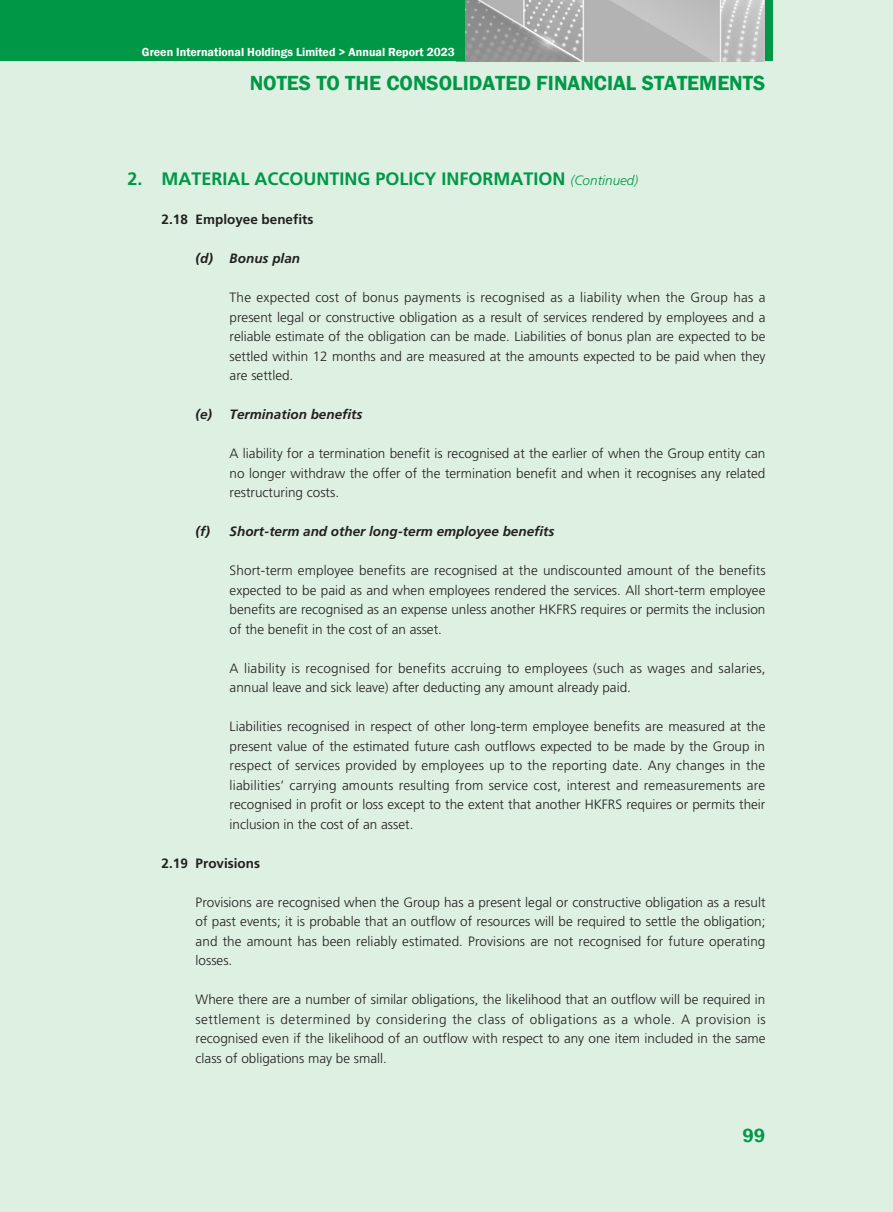
<style>
.page{position:relative;width:893px;height:1212px;background:#ddf0e2}
.page>*{position:absolute;margin:0;border:0;box-sizing:border-box;transform-origin:0 0}
.t1{font:600 21px "Franklin Gothic";color:#009847}
.t2{font:600 19.5px "Franklin Gothic";color:#009847}
.t3{font:700 18px "Frutiger LT Std";color:#009847}
.t4{font:300 13.5px/19.5px "Frutiger LT Std";color:#231f20;text-align:justify}
.t5{font:300 13.5px/19.5px "Frutiger LT Std";letter-spacing:.02em;color:#231f20}
.t6{font:italic 700 13.5px "Frutiger LT Std";color:#231f20}
.t7{font:700 13.5px "Frutiger LT Std";color:#231f20}
.t8{font:600 12px "Franklin Gothic";color:#fff}
.s1{font-weight:300;font-style:italic;font-size:13.5px}
</style>
<div class="page">
<img style="left:465px;top:0;width:300px;height:61px">
<div style="left:0;top:0;width:465px;height:61px;background:#009847"></div>
<div style="left:765px;top:0;width:7px;height:61px;background:#009847"></div>
<p class="t8" style="left:142px;top:45px;width:314px">Green International Holdings Limited &gt; Annual Report 2023</p>
<h1 class="t1" style="left:250px;top:70px;width:517px">NOTES TO THE CONSOLIDATED FINANCIAL STATEMENTS</h1>
<h3 class="t3" style="left:128px;top:168px;width:512px">2. MATERIAL ACCOUNTING POLICY INFORMATION <span class="s1">(Continued)</span></h3>
<p class="t7" style="left:162px;top:211px;width:153px">2.18 Employee benefits</p>
<p class="t6" style="left:196px;top:250px;width:106px">(d) Bonus plan</p>
<p class="t4" style="left:230px;top:288px;width:537px">The expected cost of bonus payments is recognised as a liability when the Group has a present legal or constructive obligation as a result of services rendered by employees and a reliable estimate of the obligation can be made. Liabilities of bonus plan are expected to be settled within 12 months and are measured at the amounts expected to be paid when they are settled.</p>
<p class="t6" style="left:196px;top:406px;width:168px">(e) Termination benefits</p>
<p class="t4" style="left:230px;top:444px;width:537px">A liability for a termination benefit is recognised at the earlier of when the Group entity can no longer withdraw the offer of the termination benefit and when it recognises any related restructuring costs.</p>
<p class="t6" style="left:196px;top:523px;width:360px">(f) Short-term and other long-term employee benefits</p>
<p class="t4" style="left:230px;top:561px;width:538px">Short-term employee benefits are recognised at the undiscounted amount of the benefits expected to be paid as and when employees rendered the services. All short-term employee benefits are recognised as an expense unless another HKFRS requires or permits the inclusion of the benefit in the cost of an asset.</p>
<p class="t5" style="left:230px;top:658px;width:537px">A liability is recognised for benefits accruing to employees (such as wages and salaries, annual leave and sick leave) after deducting any amount already paid.</p>
<p class="t4" style="left:230px;top:717px;width:537px">Liabilities recognised in respect of other long-term employee benefits are measured at the present value of the estimated future cash outflows expected to be made by the Group in respect of services provided by employees up to the reporting date. Any changes in the liabilities’ carrying amounts resulting from service cost, interest and remeasurements are recognised in profit or loss except to the extent that another HKFRS requires or permits their inclusion in the cost of an asset.</p>
<p class="t7" style="left:162px;top:855px;width:100px">2.19 Provisions</p>
<p class="t4" style="left:196px;top:892px;width:571px">Provisions are recognised when the Group has a present legal or constructive obligation as a result of past events; it is probable that an outflow of resources will be required to settle the obligation; and the amount has been reliably estimated. Provisions are not recognised for future operating losses.</p>
<p class="t4" style="left:196px;top:990px;width:572px">Where there are a number of similar obligations, the likelihood that an outflow will be required in settlement is determined by considering the class of obligations as a whole. A provision is recognised even if the likelihood of an outflow with respect to any one item included in the same class of obligations may be small.</p>
<h2 class="t2" style="left:742px;top:1124px;width:24px">99</h2>
</div>
